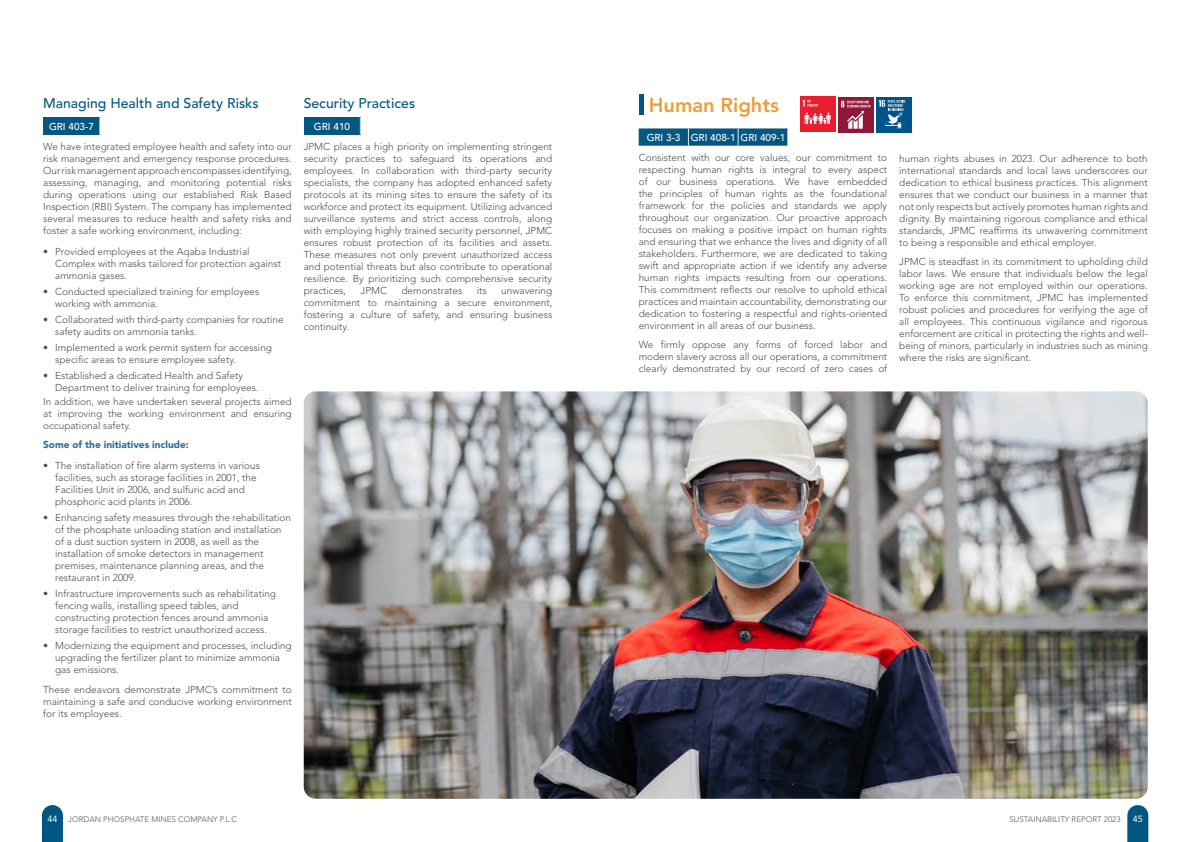
<style>
.page{position:relative;width:1191px;height:842px;background:#fff}
.page>*{position:absolute;margin:0;border:0;box-sizing:border-box;transform-origin:0 0}
.t1{font:800 20px "Avenir";color:#ef9d3a}
.t2{font:500 14px "Avenir";color:#045780}
.t3{font:300 10px/12px "Avenir";color:#4d4d4f;text-align:justify}
.t4{font:500 10px "Avenir";color:#fff}
.t5{font:900 10px "Avenir";color:#2a7093}
.t6{font:9px "Avenir";color:#fff}
.t7{font:300 8px "Avenir";color:#58595b}
.s1{font-weight:400;font-size:9px;color:#fff}
</style>
<div class="page">
<div style="left:43px;top:117px;width:57px;height:18px;background:#045780"></div>
<div style="left:304px;top:117px;width:56px;height:18px;background:#045780"></div>
<svg style="left:360px;top:117px;width:1px;height:18px"></svg>
<img style="left:304px;top:391px;width:843px;height:408px">
<div style="left:638px;top:94px;width:5px;height:20px;background:#015781"></div>
<svg style="left:638px;top:128px;width:150px;height:18px;background:#136187"></svg>
<div style="left:838px;top:97px;width:35px;height:35px;background:#8f1738"></div>
<svg style="left:841px;top:101px;width:29px;height:28px"></svg>
<div style="left:876px;top:97px;width:35px;height:35px;background:#00548a"></div>
<svg style="left:878px;top:100px;width:27px;height:28px"></svg>
<div style="left:800px;top:97px;width:35px;height:35px;background:#eb1c2e"></div>
<svg style="left:802px;top:100px;width:16px;height:7px"></svg>
<svg style="left:803px;top:113px;width:28px;height:11px"></svg>
<svg style="left:42px;top:805px;width:21px;height:37px"></svg>
<svg style="left:1127px;top:805px;width:21px;height:37px"></svg>
<h2 class="t2" style="left:43px;top:95px;width:217px">Managing Health and Safety Risks</h2>
<p class="t4" style="left:49px;top:121px;width:46px">GRI 403-7</p>
<p class="t3" style="left:43px;top:140px;width:250px">We have integrated employee health and safety into our risk management and emergency response procedures.<br>Our risk management approach encompasses identifying, assessing, managing, and monitoring potential risks during operations using our established Risk Based Inspection (RBI) System. The company has implemented several measures to reduce health and safety risks and foster a safe working environment, including:</p>
<p class="t3" style="left:55px;top:246px;width:227px;text-align:left;text-indent:-12px">• Provided employees at the Aqaba Industrial<br>Complex with masks tailored for protection against ammonia gases.</p>
<p class="t3" style="left:55px;top:286px;width:206px;text-indent:-12px">• Conducted specialized training for employees working with ammonia.</p>
<p class="t3" style="left:55px;top:314px;width:230px;text-indent:-12px">• Collaborated with third-party companies for routine safety audits on ammonia tanks.</p>
<p class="t3" style="left:55px;top:342px;width:218px;text-indent:-12px">• Implemented a work permit system for accessing specific areas to ensure employee safety.</p>
<p class="t3" style="left:55px;top:370px;width:205px;text-indent:-12px">• Established a dedicated Health and Safety<br>Department to deliver training for employees.</p>
<p class="t3" style="left:43px;top:396px;width:250px">In addition, we have undertaken several projects aimed at improving the working environment and ensuring occupational safety.</p>
<p class="t5" style="left:43px;top:439px;width:147px">Some of the initiatives include:</p>
<p class="t3" style="left:55px;top:460px;width:206px;text-align:left;text-indent:-12px">• The installation of fire alarm systems in various facilities, such as storage facilities in 2001, the Facilities Unit in 2006, and sulfuric acid and phosphoric acid plants in 2006.</p>
<p class="t3" style="left:55px;top:512px;width:237px;text-align:left;text-indent:-12px">• Enhancing safety measures through the rehabilitation of the phosphate unloading station and installation of a dust suction system in 2008, as well as the installation of smoke detectors in management premises, maintenance planning areas, and the restaurant in 2009.</p>
<p class="t3" style="left:55px;top:588px;width:222px;text-align:left;text-indent:-12px">• Infrastructure improvements such as rehabilitating fencing walls, installing speed tables, and constructing protection fences around ammonia storage facilities to restrict unauthorized access.</p>
<p class="t3" style="left:55px;top:640px;width:238px;text-align:left;text-indent:-12px">• Modernizing the equipment and processes, including upgrading the fertilizer plant to minimize ammonia gas emissions.</p>
<p class="t3" style="left:43px;top:684px;width:250px">These endeavors demonstrate JPMC’s commitment to maintaining a safe and conducive working environment for its employees.</p>
<h2 class="t2" style="left:304px;top:95px;width:113px">Security Practices</h2>
<p class="t4" style="left:314px;top:121px;width:38px">GRI 410</p>
<p class="t3" style="left:304px;top:140px;width:250px">JPMC places a high priority on implementing stringent security practices to safeguard its operations and employees. In collaboration with third-party security specialists, the company has adopted enhanced safety protocols at its mining sites to ensure the safety of its workforce and protect its equipment. Utilizing advanced surveillance systems and strict access controls, along with employing highly trained security personnel, JPMC ensures robust protection of its facilities and assets.<br>These measures not only prevent unauthorized access and potential threats but also contribute to operational resilience. By prioritizing such comprehensive security practices,</p>
<p class="t3" style="left:360px;top:284px;width:28px">JPMC</p>
<p class="t3" style="left:401px;top:284px;width:62px">demonstrates</p>
<p class="t3" style="left:477px;top:284px;width:11px">its</p>
<p class="t3" style="left:304px;top:284px;width:250px;text-indent:198px">unwavering commitment to maintaining a secure environment, fostering a culture of safety, and ensuring business continuity.</p>
<h1 class="t1" style="left:648px;top:93px;width:132px">Human Rights</h1>
<p class="t4" style="left:646px;top:132px;width:140px">GRI 3-3 GRI 408-1 GRI 409-1</p>
<p class="t3" style="left:638px;top:151px;width:250px">Consistent with our core values, our commitment to respecting human rights is integral to every aspect of our business operations. We have embedded the principles of human rights as the foundational framework for the policies and standards we apply throughout our organization. Our proactive approach focuses on making a positive impact on human rights and ensuring that we enhance the lives and dignity of all stakeholders. Furthermore, we are dedicated to taking swift and appropriate action if we identify any adverse human rights impacts resulting from our operations.<br>This commitment reflects our resolve to uphold ethical practices and maintain accountability, demonstrating our dedication to fostering a respectful and rights-oriented environment in all areas of our business.</p>
<p class="t3" style="left:638px;top:339px;width:250px">We firmly oppose any forms of forced labor and modern slavery across all our operations, a commitment clearly demonstrated by our record of zero cases of</p>
<p class="t3" style="left:899px;top:153px;width:250px">human rights abuses in 2023. Our adherence to both international standards and local laws underscores our dedication to ethical business practices. This alignment ensures that we conduct our business in a manner that not only respects but actively promotes human rights and dignity. By maintaining rigorous compliance and ethical standards, JPMC reaffirms its unwavering commitment to being a responsible and ethical employer.</p>
<p class="t3" style="left:899px;top:256px;width:250px">JPMC is steadfast in its commitment to upholding child labor laws. We ensure that individuals below the legal working age are not employed within our operations.<br>To enforce this commitment, JPMC has implemented robust policies and procedures for verifying the age of all employees. This continuous vigilance and rigorous enforcement are critical in protecting the rights and well&shy;being of minors, particularly in industries such as mining where the risks are significant.</p>
<p class="t7" style="left:47px;top:815px;width:191px"><span class="s1">44</span> JORDAN PHOSPHATE MINES COMPANY P.L.C</p>
<p class="t7" style="left:1009px;top:815px;width:112px">SUSTAINABILITY REPORT 2023</p>
<p class="t6" style="left:1132px;top:814px;width:12px">45</p>
</div>
